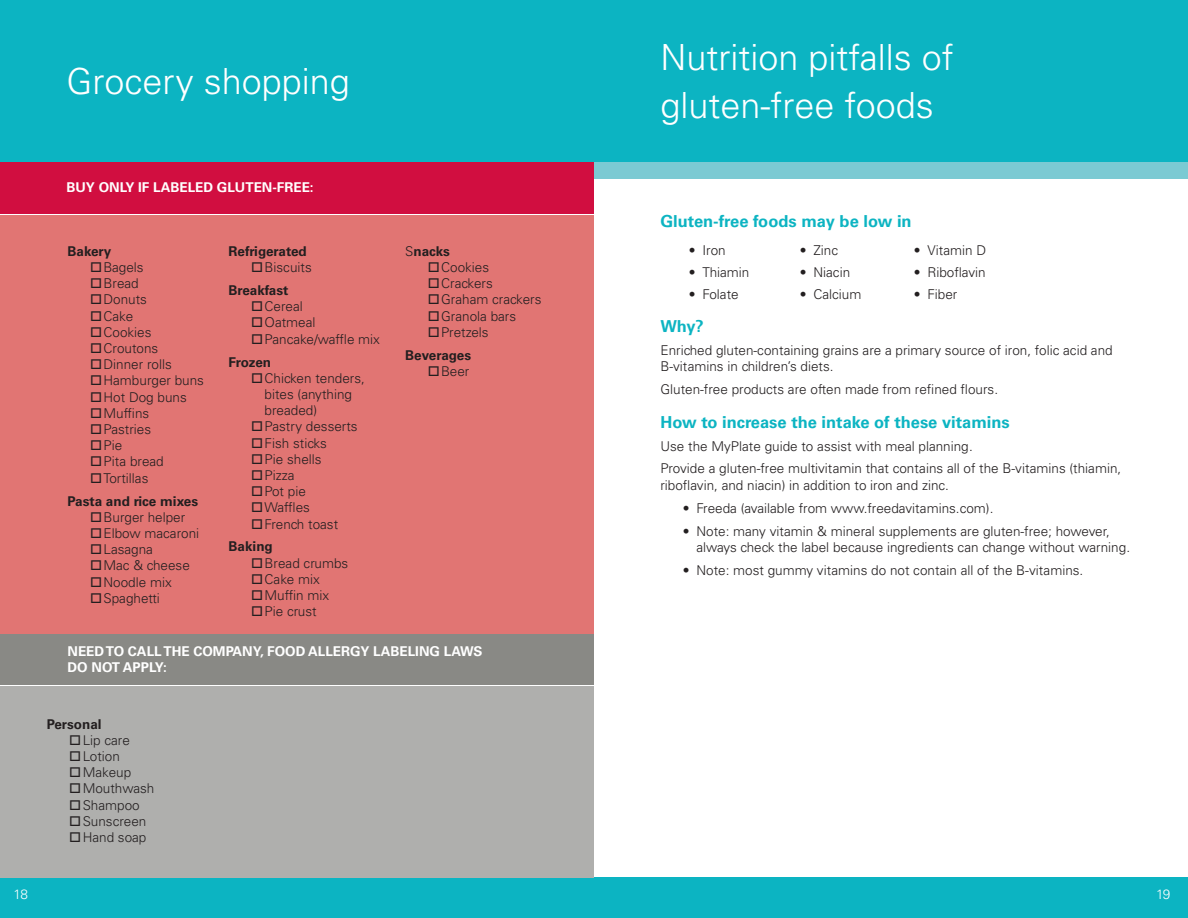
<style>
.page{position:relative;width:1188px;height:918px;background:#fff}
.page>*{position:absolute;margin:0;border:0;box-sizing:border-box;transform-origin:0 0}
.t1{font:300 36px/48px "Univers LT Std";color:#fff}
.Subhead{font:700 16.5px "Univers LT Std";color:#0cb4c2}
.Body{font:300 13.5px/16.2px "Univers LT Std";color:#231f20}
.Body-2{font:700 13.5px "Univers LT Std";color:#231f20}
.Body-3{font:700 13.5px/16.2px "Univers LT Std";color:#fff}
.Subhead-2{font:700 13.5px "Univers LT Std";color:#fff}
.t2{font:300 13.5px "Univers LT Std";color:#fff}
.s1{font-weight:300}
</style>
<div class="page">
<div style="left:0;top:878px;width:594px;height:40px;background:#0cb4c2"></div>
<div style="left:594px;top:878px;width:594px;height:40px;background:#0cb4c2"></div>
<div style="left:0;top:0;width:594px;height:162px;background:#0cb4c2"></div>
<div style="left:594px;top:0;width:594px;height:162px;background:#0cb4c2"></div>
<div style="left:594px;top:162px;width:594px;height:16px;background:#7bcad3"></div>
<div style="left:0;top:686px;width:594px;height:192px;background:#afafad"></div>
<div style="left:0;top:633px;width:594px;height:52px;background:#898985"></div>
<div style="left:0;top:215px;width:594px;height:418px;background:#e17573"></div>
<div style="left:0;top:162px;width:594px;height:52px;background:#d10e40"></div>
<p class="t1" style="left:66px;top:57px;width:285px">Grocery shopping</p>
<p class="Subhead-2" style="left:66px;top:180px;width:249px">BUY ONLY IF LABELED GLUTEN-FREE:</p>
<p class="Body-2" style="left:68px;top:243px;width:45px">Bakery</p>
<p class="Body" style="left:104px;top:259px;width:42px">Bagels</p>
<p class="Body" style="left:104px;top:275px;width:37px">Bread</p>
<p class="Body" style="left:104px;top:292px;width:45px">Donuts</p>
<p class="Body" style="left:104px;top:308px;width:31px">Cake</p>
<p class="Body" style="left:104px;top:324px;width:50px">Cookies</p>
<p class="Body" style="left:104px;top:340px;width:56px">Croutons</p>
<p class="Body" style="left:104px;top:356px;width:70px">Dinner rolls</p>
<p class="Body" style="left:104px;top:373px;width:102px">Hamburger buns</p>
<p class="Body" style="left:104px;top:389px;width:85px">Hot Dog buns</p>
<p class="Body" style="left:104px;top:405px;width:47px">Muffins</p>
<p class="Body" style="left:104px;top:421px;width:49px">Pastries</p>
<p class="Body" style="left:104px;top:437px;width:20px">Pie</p>
<p class="Body" style="left:104px;top:454px;width:62px">Pita bread</p>
<p class="Body" style="left:104px;top:470px;width:46px">Tortillas</p>
<p class="Body-2" style="left:68px;top:493px;width:132px">Pasta and rice mixes</p>
<p class="Body" style="left:104px;top:509px;width:83px">Burger helper</p>
<p class="Body" style="left:104px;top:525px;width:97px">Elbow macaroni</p>
<p class="Body" style="left:104px;top:541px;width:51px">Lasagna</p>
<p class="Body" style="left:104px;top:558px;width:88px">Mac &amp; cheese</p>
<p class="Body" style="left:104px;top:574px;width:70px">Noodle mix</p>
<p class="Body" style="left:104px;top:590px;width:58px">Spaghetti</p>
<p class="Body-2" style="left:229px;top:243px;width:80px">Refrigerated</p>
<p class="Body" style="left:265px;top:259px;width:49px">Biscuits</p>
<p class="Body-2" style="left:229px;top:282px;width:61px">Breakfast</p>
<p class="Body" style="left:265px;top:298px;width:40px">Cereal</p>
<p class="Body" style="left:265px;top:315px;width:53px">Oatmeal</p>
<p class="Body" style="left:265px;top:331px;width:117px">Pancake/waffle mix</p>
<p class="Body-2" style="left:229px;top:354px;width:44px">Frozen</p>
<p class="Body" style="left:265px;top:370px;width:102px">Chicken tenders, bites (anything breaded)</p>
<p class="Body" style="left:265px;top:418px;width:95px">Pastry desserts</p>
<p class="Body" style="left:265px;top:435px;width:64px">Fish sticks</p>
<p class="Body" style="left:265px;top:451px;width:59px">Pie shells</p>
<p class="Body" style="left:265px;top:467px;width:31px">Pizza</p>
<p class="Body" style="left:265px;top:483px;width:43px">Pot pie</p>
<p class="Body" style="left:265px;top:499px;width:47px">Waffles</p>
<p class="Body" style="left:265px;top:516px;width:75px">French toast</p>
<p class="Body-2" style="left:229px;top:539px;width:46px">Baking</p>
<p class="Body" style="left:265px;top:555px;width:85px">Bread crumbs</p>
<p class="Body" style="left:265px;top:571px;width:57px">Cake mix</p>
<p class="Body" style="left:265px;top:587px;width:66px">Muffin mix</p>
<p class="Body" style="left:265px;top:603px;width:54px">Pie crust</p>
<p class="Body-2" style="left:405px;top:243px;width:46px"><span class="s1">S</span>nacks</p>
<p class="Body" style="left:441px;top:259px;width:50px">Cookies</p>
<p class="Body" style="left:441px;top:275px;width:53px">Crackers</p>
<p class="Body" style="left:441px;top:292px;width:102px">Graham crackers</p>
<p class="Body" style="left:441px;top:308px;width:77px">Granola bars</p>
<p class="Body" style="left:441px;top:324px;width:49px">Pretzels</p>
<p class="Body-2" style="left:405px;top:347px;width:67px">Beverages</p>
<p class="Body" style="left:441px;top:363px;width:30px">Beer</p>
<p class="Body-3" style="left:68px;top:643px;width:417px">NEED TO CALL THE COMPANY, FOOD ALLERGY LABELING LAWS<br>DO NOT APPLY:</p>
<p class="Body-2" style="left:47px;top:716px;width:56px">Personal</p>
<p class="Body" style="left:83px;top:732px;width:49px">Lip care</p>
<p class="Body" style="left:83px;top:748px;width:39px">Lotion</p>
<p class="Body" style="left:83px;top:764px;width:50px">Makeup</p>
<p class="Body" style="left:83px;top:781px;width:73px">Mouthwash</p>
<p class="Body" style="left:83px;top:797px;width:59px">Shampoo</p>
<p class="Body" style="left:83px;top:813px;width:65px">Sunscreen</p>
<p class="Body" style="left:83px;top:829px;width:65px">Hand soap</p>
<p class="t1" style="left:660px;top:33px;width:295px">Nutrition pitfalls of gluten-free foods</p>
<p class="Subhead" style="left:660px;top:211px;width:253px">Gluten-free foods may be low in</p>
<p class="Body" style="left:689px;top:242px;width:38px">• Iron</p>
<p class="Body" style="left:800px;top:242px;width:40px">• Zinc</p>
<p class="Body" style="left:914px;top:242px;width:74px">• Vitamin D</p>
<p class="Body" style="left:689px;top:264px;width:62px">• Thiamin</p>
<p class="Body" style="left:800px;top:264px;width:52px">• Niacin</p>
<p class="Body" style="left:914px;top:264px;width:73px">• Riboflavin</p>
<p class="Body" style="left:689px;top:286px;width:51px">• Folate</p>
<p class="Body" style="left:800px;top:286px;width:63px">• Calcium</p>
<p class="Body" style="left:914px;top:286px;width:45px">• Fiber</p>
<p class="Subhead" style="left:660px;top:317px;width:45px">Why?</p>
<p class="Body" style="left:660px;top:342px;width:454px">Enriched gluten-containing grains are a primary source of iron, folic acid and<br>B-vitamins in children’s diets.</p>
<p class="Body" style="left:660px;top:381px;width:339px">Gluten-free products are often made from refined flours.</p>
<p class="Subhead" style="left:660px;top:412px;width:351px">How to increase the intake of these vitamins</p>
<p class="Body" style="left:660px;top:438px;width:314px">Use the MyPlate guide to assist with meal planning.</p>
<p class="Body" style="left:660px;top:461px;width:462px">Provide a gluten-free multivitamin that contains all of the B-vitamins (thiamin, riboflavin, and niacin) in addition to iron and zinc.</p>
<p class="Body" style="left:683px;top:500px;width:312px">• Freeda (available from www.freedavitamins.com).</p>
<p class="Body" style="left:696px;top:523px;width:435px;text-indent:-14px">• Note: many vitamin &amp; mineral supplements are gluten-free; however, always check the label because ingredients can change without warning.</p>
<p class="Body" style="left:683px;top:562px;width:402px">• Note: most gummy vitamins do not contain all of the B-vitamins.</p>
<p class="t2" style="left:14px;top:886px;width:16px">18</p>
<p class="t2" style="left:1156px;top:886px;width:16px">19</p>
</div>
